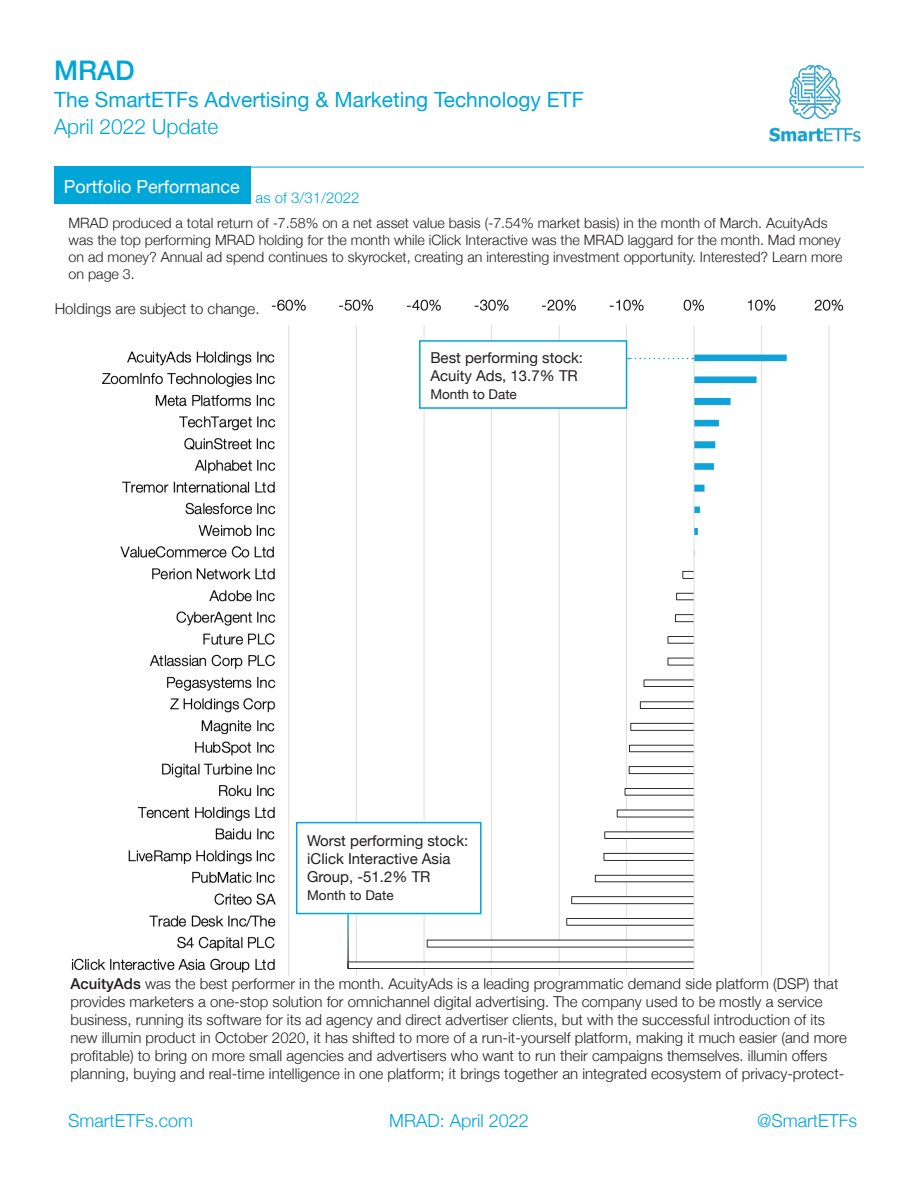
<style>
.page{position:relative;width:918px;height:1188px;background:#fff}
.page>*{position:absolute;margin:0;border:0;box-sizing:border-box;transform-origin:0 0}
.t1{font:500 27px "Helvetica Neue";color:#00a6d8}
.t2{font:21px "Helvetica Neue";color:#00a6d8}
.t3{font:300 21px "Helvetica Neue";color:#00a6d8}
.t4{font:300 18px "Helvetica Neue";color:#00a6d8}
.t5{font:18px "Helvetica Neue";color:#fff}
.t6{font:300 15px/18px "Helvetica Neue";color:#231f20}
.t7{font:15px/18px "Helvetica Neue";color:#231f20}
.t8{font:300 15px "Helvetica Neue";color:#00a6d8}
.t9{font:300 14.25px/17.1px "Helvetica Neue";color:#231f20}
.t10{font:13.5px "Helvetica Neue";color:#231f20}
.s1{font-weight:500}
</style>
<div class="page">
<hr style="left:54px;top:167px;width:810px;height:1px;background:#00a6d8">
<img style="left:769px;top:65px;width:92px;height:77px">
<img style="left:71px;top:299px;width:773px;height:677px">
<div style="left:54px;top:167px;width:197px;height:37px;background:#00a6d8"></div>
<div style="left:419px;top:340px;width:208px;height:69px;background:#fff;border:2px solid #00a6d8"></div>
<div style="left:55px;top:299px;width:205px;height:15px;background:#fff"></div>
<hr style="left:347px;top:914px;width:2px;height:54px;background:#fff">
<div style="left:296px;top:822px;width:186px;height:92px;background:#fff;border:2px solid #00a6d8"></div>
<svg style="left:628px;top:358px;width:65px;height:1px"></svg>
<h1 class="t1" style="left:54px;top:49px;width:82px">MRAD</h1>
<h2 class="t2" style="left:54px;top:85px;width:531px">The SmartETFs Advertising &amp; Marketing Technology ETF</h2>
<h2 class="t3" style="left:54px;top:110px;width:166px">April 2022 Update</h2>
<p class="t5" style="left:64px;top:174px;width:177px">Portfolio Performance</p>
<p class="t8" style="left:256px;top:185px;width:105px">as of 3/31/2022</p>
<p class="t9" style="left:69px;top:213px;width:775px">MRAD produced a total return of -7.58% on a net asset value basis (-7.54% market basis) in the month of March. AcuityAds was the top performing MRAD holding for the month while iClick Interactive was the MRAD laggard for the month. Mad money on ad money? Annual ad spend continues to skyrocket, creating an interesting investment opportunity. Interested? Learn more on page 3.</p>
<p class="t6" style="left:55px;top:298px;width:206px">Holdings are subject to change.</p>
<p class="t7" style="left:430px;top:350px;width:154px">Best performing stock:</p>
<p class="t7" style="left:430px;top:368px;width:149px">Acuity Ads, 13.7% TR</p>
<p class="t10" style="left:430px;top:385px;width:88px">Month to Date</p>
<p class="t7" style="left:307px;top:833px;width:163px">Worst performing stock: iClick Interactive Asia<br>Group, -51.2% TR</p>
<p class="t10" style="left:307px;top:886px;width:88px">Month to Date</p>
<p class="t6" style="left:71px;top:974px;width:778px"><span class="s1">AcuityAds</span> was the best performer in the month. AcuityAds is a leading programmatic demand side platform (DSP) that provides marketers a one-stop solution for omnichannel digital advertising. The company used to be mostly a service business, running its software for its ad agency and direct advertiser clients, but with the successful introduction of its new illumin product in October 2020, it has shifted to more of a run-it-yourself platform, making it much easier (and more profitable) to bring on more small agencies and advertisers who want to run their campaigns themselves. illumin offers planning, buying and real-time intelligence in one platform; it brings together an integrated ecosystem of privacy-protect-</p>
<p class="t4" style="left:68px;top:1106px;width:127px">SmartETFs.com</p>
<p class="t4" style="left:389px;top:1106px;width:141px">MRAD: April 2022</p>
<p class="t4" style="left:757px;top:1106px;width:102px">@SmartETFs</p>
</div>
